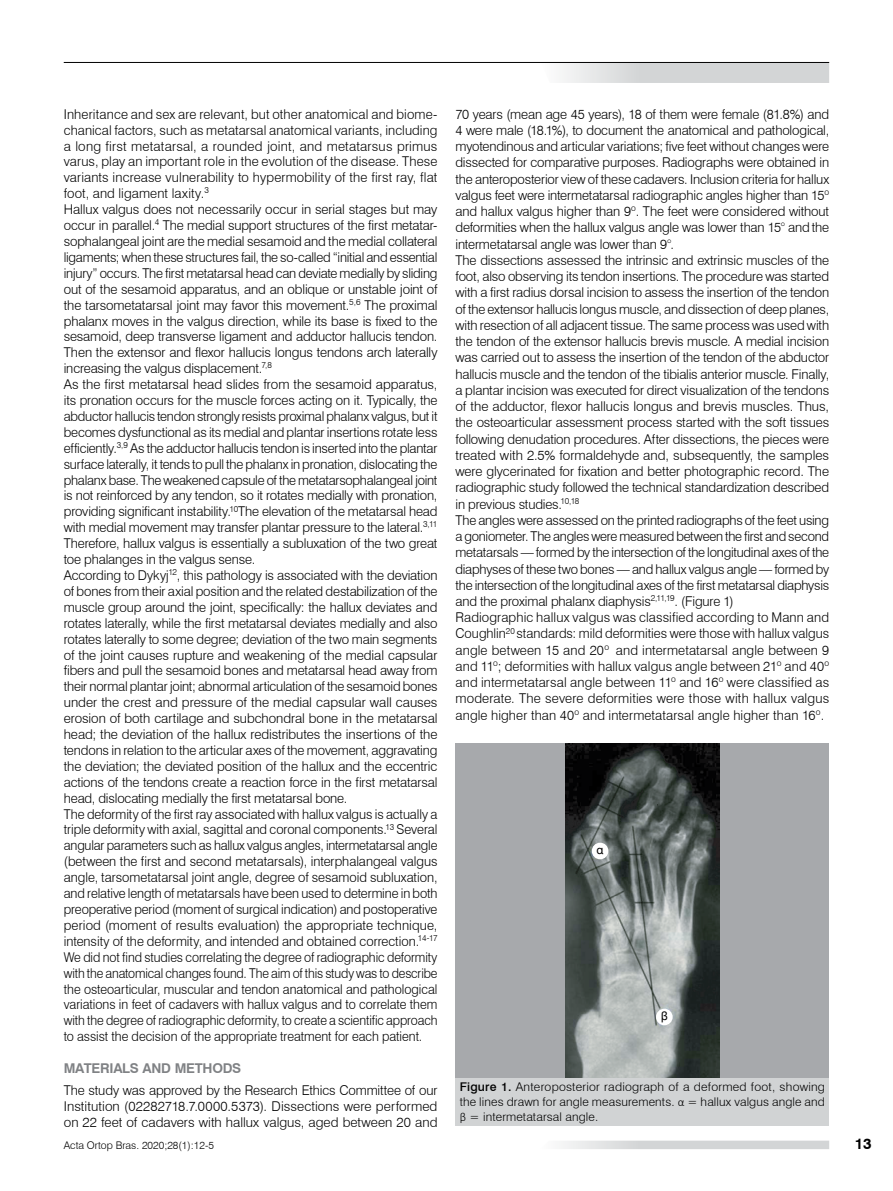
<style>
.page{position:relative;width:893px;height:1191px;background:#fff}
.page>*{position:absolute;margin:0;border:0;box-sizing:border-box;transform-origin:0 0}
.t1{font:700 15px "Swiss 721 BT";color:#000}
.t2{font:300 13.5px/15.9px "Swiss 721 BT";letter-spacing:-.01em;color:#000}
.t3{font:700 13.5px "Swiss 721 BT";letter-spacing:-.02em;color:#808285}
.t4{font:300 12px/15px "Swiss 721 BT";letter-spacing:.01em;color:#000;text-align:justify}
.t5{font:11.7px "Helvetica";color:#000}
.t6{font:300 10.5px "Swiss 721 BT";color:#000}
.s1{font-weight:500}
.s2{font-family:"Calibri"}
</style>
<div class="page">
<svg style="left:563px;top:63px;width:266px;height:20px;background:#d7d9da"></svg>
<svg style="left:562px;top:1140px;width:267px;height:9px"></svg>
<hr style="left:64px;top:62px;width:765px;height:1px;background:#000">
<div style="left:455px;top:743px;width:374px;height:334px;background:#a7a9ac"></div>
<div style="left:455px;top:1077px;width:374px;height:48px;background:#d1d3d4"></div>
<img style="left:566px;top:743px;width:153px;height:334px">
<div style="left:656px;top:1008px;width:17px;height:17px;background:#fff;border-radius:50%"></div>
<div style="left:592px;top:842px;width:16px;height:17px;background:#fff;border-radius:50%"></div>
<p class="t2" style="left:64px;top:106px;width:375px">Inheritance and sex are relevant, but other anatomical and biome&shy;chanical factors, such as metatarsal anatomical variants, including a long first metatarsal, a rounded joint, and metatarsus primus varus, play an important role in the evolution of the disease. These variants increase vulnerability to hypermobility of the first ray, flat foot, and ligament laxity.<sup>3<br></sup>Hallux valgus does not necessarily occur in serial stages but may occur in parallel.<sup>4</sup> The medial support structures of the first metatar&shy;sophalangeal joint are the medial sesamoid and the medial collateral ligaments; when these structures fail, the so-called “initial and essential injury” occurs. The first metatarsal head can deviate medially by sliding out of the sesamoid apparatus, and an oblique or unstable joint of the tarsometatarsal joint may favor this movement.<sup>5,6</sup> The proximal phalanx moves in the valgus direction, while its base is fixed to the sesamoid, deep transverse ligament and adductor hallucis tendon.<br>Then the extensor and flexor hallucis longus tendons arch laterally increasing the valgus displacement.<sup>7,8<br></sup>As the first metatarsal head slides from the sesamoid apparatus, its pronation occurs for the muscle forces acting on it. Typically, the abductor hallucis tendon strongly resists proximal phalanx valgus, but it becomes dysfunctional as its medial and plantar insertions rotate less efficiently.<sup>3,9</sup> As the adductor hallucis tendon is inserted into the plantar surface laterally, it tends to pull the phalanx in pronation, dislocating the phalanx base. The weakened capsule of the metatarsophalangeal joint is not reinforced by any tendon, so it rotates medially with pronation, providing significant instability.<sup>10</sup>The elevation of the metatarsal head with medial movement may transfer plantar pressure to the lateral.<sup>3,11<br></sup>Therefore, hallux valgus is essentially a subluxation of the two great toe phalanges in the valgus sense.<br>According to Dykyj<sup>12</sup>, this pathology is associated with the deviation of bones from their axial position and the related destabilization of the muscle group around the joint, specifically: the hallux deviates and rotates laterally, while the first metatarsal deviates medially and also rotates laterally to some degree; deviation of the two main segments of the joint causes rupture and weakening of the medial capsular fibers and pull the sesamoid bones and metatarsal head away from their normal plantar joint; abnormal articulation of the sesamoid bones under the crest and pressure of the medial capsular wall causes erosion of both cartilage and subchondral bone in the metatarsal head; the deviation of the hallux redistributes the insertions of the tendons in relation to the articular axes of the movement, aggravating the deviation; the deviated position of the hallux and the eccentric actions of the tendons create a reaction force in the first metatarsal head, dislocating medially the first metatarsal bone.<br>The deformity of the first ray associated with hallux valgus is actually a triple deformity with axial, sagittal and coronal components.<sup>13</sup> Several angular parameters such as hallux valgus angles, intermetatarsal angle (between the first and second metatarsals), interphalangeal valgus angle, tarsometatarsal joint angle, degree of sesamoid subluxation, and relative length of metatarsals have been used to determine in both preoperative period (moment of surgical indication) and postoperative period (moment of results evaluation) the appropriate technique, intensity of the deformity, and intended and obtained correction.<sup>14-17<br></sup>We did not find studies correlating the degree of radiographic deformity with the anatomical changes found. The aim of this study was to describe the osteoarticular, muscular and tendon anatomical and pathological variations in feet of cadavers with hallux valgus and to correlate them with the degree of radiographic deformity, to create a scientific approach to assist the decision of the appropriate treatment for each patient.</p>
<p class="t3" style="left:64px;top:1059px;width:179px">MATERIALS AND METHODS</p>
<p class="t2" style="left:64px;top:1082px;width:375px;text-align:justify">The study was approved by the Research Ethics Committee of our Institution (02282718.7.0000.5373). Dissections were performed on 22 feet of cadavers with hallux valgus, aged between 20 and</p>
<p class="t2" style="left:455px;top:106px;width:375px">70 years (mean age 45 years), 18 of them were female (81.8%) and 4 were male (18.1%), to document the anatomical and pathological, myotendinous and articular variations; five feet without changes were dissected for comparative purposes. Radiographs were obtained in the anteroposterior view of these cadavers. Inclusion criteria for hallux valgus feet were intermetatarsal radiographic angles higher than 15<sup>o </sup>and hallux valgus higher than 9<sup>o</sup>. The feet were considered without deformities when the hallux valgus angle was lower than 15° andthe intermetatarsal angle was lower than 9°.<br>The dissections assessed the intrinsic and extrinsic muscles of the foot, also observing its tendon insertions. The procedure was started with a first radius dorsal incision to assess the insertion of the tendon of the extensor hallucis longus muscle, and dissection of deep planes, with resection of all adjacent tissue. The same process was used with the tendon of the extensor hallucis brevis muscle. A medial incision was carried out to assess the insertion of the tendon of the abductor hallucis muscle and the tendon of the tibialis anterior muscle. Finally, a plantar incision was executed for direct visualization of the tendons of the adductor, flexor hallucis longus and brevis muscles. Thus, the osteoarticular assessment process started with the soft tissues following denudation procedures. After dissections, the pieces were treated with 2.5% formaldehyde and, subsequently, the samples were glycerinated for fixation and better photographic record. The radiographic study followed the technical standardization described in previous studies.<sup>10,18<br></sup>The angles were assessed on the printed radiographs of the feet using a goniometer. The angles were measured between the first and second metatarsals — formed by the intersection of the longitudinal axes of the diaphyses of these two bones — and hallux valgus angle — formed by the intersection of the longitudinal axes of the first metatarsal diaphysis and the proximal phalanx diaphysis<sup>2,11,19</sup>. (Figure 1)<br>Radiographic hallux valgus was classified according to Mann and Coughlin<sup>20</sup> standards: mild deformities were those with hallux valgus angle between 15 and 20<sup>o</sup> and intermetatarsal angle between 9 and 11<sup>o</sup>; deformities with hallux valgus angle between 21<sup>o</sup> and 40<sup>o </sup>and intermetatarsal angle between 11<sup>o</sup> and 16<sup>o</sup> were classified as moderate. The severe deformities were those with hallux valgus angle higher than 40<sup>o</sup> and intermetatarsal angle higher than 16<sup>o</sup>.</p>
<p class="t5" style="left:597px;top:841px;width:9px">α</p>
<p class="t5" style="left:661px;top:1007px;width:9px">β</p>
<p class="t4" style="left:460px;top:1079px;width:367px"><span class="s1">Figure 1.</span> Anteroposterior radiograph of a deformed foot, showing the lines drawn for angle measurements. <span class="s2">α</span> = hallux valgus angle and <span class="s2">β</span> = intermetatarsal angle.</p>
<p class="t6" style="left:64px;top:1138px;width:152px">Acta Ortop Bras. 2020;28(1):12-5</p>
<p class="t1" style="left:855px;top:1134px;width:19px">13</p>
</div>
